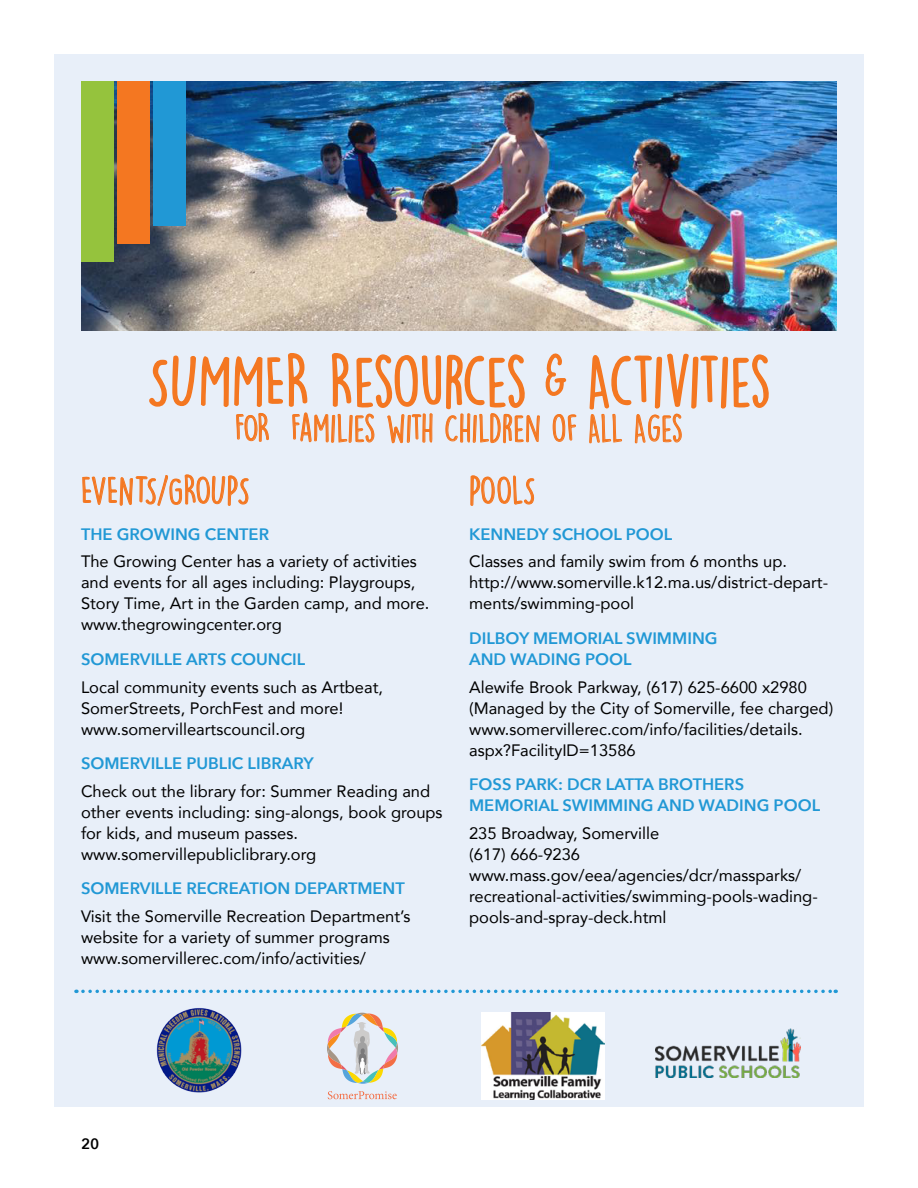
<style>
.page{position:relative;width:918px;height:1188px;background:#fff}
.page>*{position:absolute;margin:0;border:0;box-sizing:border-box;transform-origin:0 0}
.t1{font:64.5px "DK Lemon Yellow Sun";letter-spacing:-.02em;color:#f47721}
.Resouces-_Head_A{font:36px "DK Lemon Yellow Sun";letter-spacing:-.02em;color:#f47721}
.t2{font:34.5px "DK Lemon Yellow Sun";color:#f47721}
.Body{font:16.5px/21px "Avenir";color:#000}
.Resouces-_Head_B{font:600 16.5px/21px "Avenir Next";color:#2198d5}
.Head-Full_Day_All_Su{font:600 15px "Avenir Next";color:#000}
</style>
<div class="page">
<div style="left:54px;top:54px;width:810px;height:1053px;background:#e8eff9"></div>
<img style="left:81px;top:81px;width:756px;height:250px">
<svg style="left:546px;top:354px;width:21px;height:42px"></svg>
<svg style="left:552px;top:414px;width:25px;height:28px"></svg>
<svg style="left:589px;top:353px;width:180px;height:91px"></svg>
<div style="left:81px;top:81px;width:32px;height:180px;background:#95c33d"></div>
<div style="left:117px;top:81px;width:33px;height:163px;background:#f47721"></div>
<div style="left:153px;top:81px;width:33px;height:145px;background:#2198d5"></div>
<svg style="left:82px;top:249px;width:458px;height:257px"></svg>
<img style="left:482px;top:1013px;width:122px;height:86px">
<svg style="left:328px;top:1091px;width:69px;height:8px"></svg>
<svg style="left:327px;top:1013px;width:71px;height:71px"></svg>
<img style="left:655px;top:1028px;width:145px;height:50px">
<img style="left:156px;top:1008px;width:86px;height:85px">
<svg style="left:83px;top:990px;width:753px;height:3px"></svg>
<p class="t1" style="left:147px;top:343px;width:626px">SUMMER RESOURCES <sup>&amp;</sup> ACTIVITIES</p>
<p class="t2" style="left:235px;top:407px;width:450px">FOR FAMILIES WITH CHILDREN OF ALL AGES</p>
<p class="Resouces-_Head_A" style="left:81px;top:469px;width:170px">EVENTS/GROUPS</p>
<p class="Resouces-_Head_B" style="left:81px;top:523px;width:190px">THE GROWING CENTER</p>
<p class="Body" style="left:81px;top:551px;width:350px">The Growing Center has a variety of activities and events for all ages including: Playgroups, Story Time, Art in the Garden camp, and more. www.thegrowingcenter.org</p>
<p class="Resouces-_Head_B" style="left:81px;top:648px;width:226px">SOMERVILLE ARTS COUNCIL</p>
<p class="Body" style="left:81px;top:676px;width:304px">Local community events such as Artbeat,<br>SomerStreets, PorchFest and more! www.somervilleartscouncil.org</p>
<p class="Resouces-_Head_B" style="left:81px;top:752px;width:234px">SOMERVILLE PUBLIC LIBRARY</p>
<p class="Body" style="left:81px;top:780px;width:363px">Check out the library for: Summer Reading and other events including: sing-alongs, book groups for kids, and museum passes. www.somervillepubliclibrary.org</p>
<p class="Resouces-_Head_B" style="left:81px;top:878px;width:325px">SOMERVILLE RECREATION DEPARTMENT</p>
<p class="Body" style="left:81px;top:905px;width:331px">Visit the Somerville Recreation Department’s website for a variety of summer programs www.somervillerec.com/info/activities/</p>
<p class="Resouces-_Head_A" style="left:469px;top:469px;width:68px">POOLS</p>
<p class="Resouces-_Head_B" style="left:469px;top:523px;width:205px">KENNEDY SCHOOL POOL</p>
<p class="Body" style="left:469px;top:551px;width:361px">Classes and family swim from 6 months up. http://www.somerville.k12.ma.us/district-depart&shy;ments/swimming-pool</p>
<p class="Resouces-_Head_B" style="left:469px;top:627px;width:250px">DILBOY MEMORIAL SWIMMING<br>AND WADING POOL</p>
<p class="Body" style="left:469px;top:676px;width:366px">Alewife Brook Parkway, (617) 625-6600 x2980 (Managed by the City of Somerville, fee charged) www.somervillerec.com/info/facilities/details. aspx?FacilityID=13586</p>
<p class="Resouces-_Head_B" style="left:469px;top:773px;width:353px">FOSS PARK: DCR LATTA BROTHERS<br>MEMORIAL SWIMMING AND WADING POOL</p>
<p class="Body" style="left:469px;top:822px;width:350px">235 Broadway, Somerville<br>(617) 666-9236 www.mass.gov/eea/agencies/dcr/massparks/ recreational-activities/swimming-pools-wading&shy;pools-and-spray-deck.html</p>
<p class="Head-Full_Day_All_Su" style="left:81px;top:1131px;width:20px">20</p>
</div>
